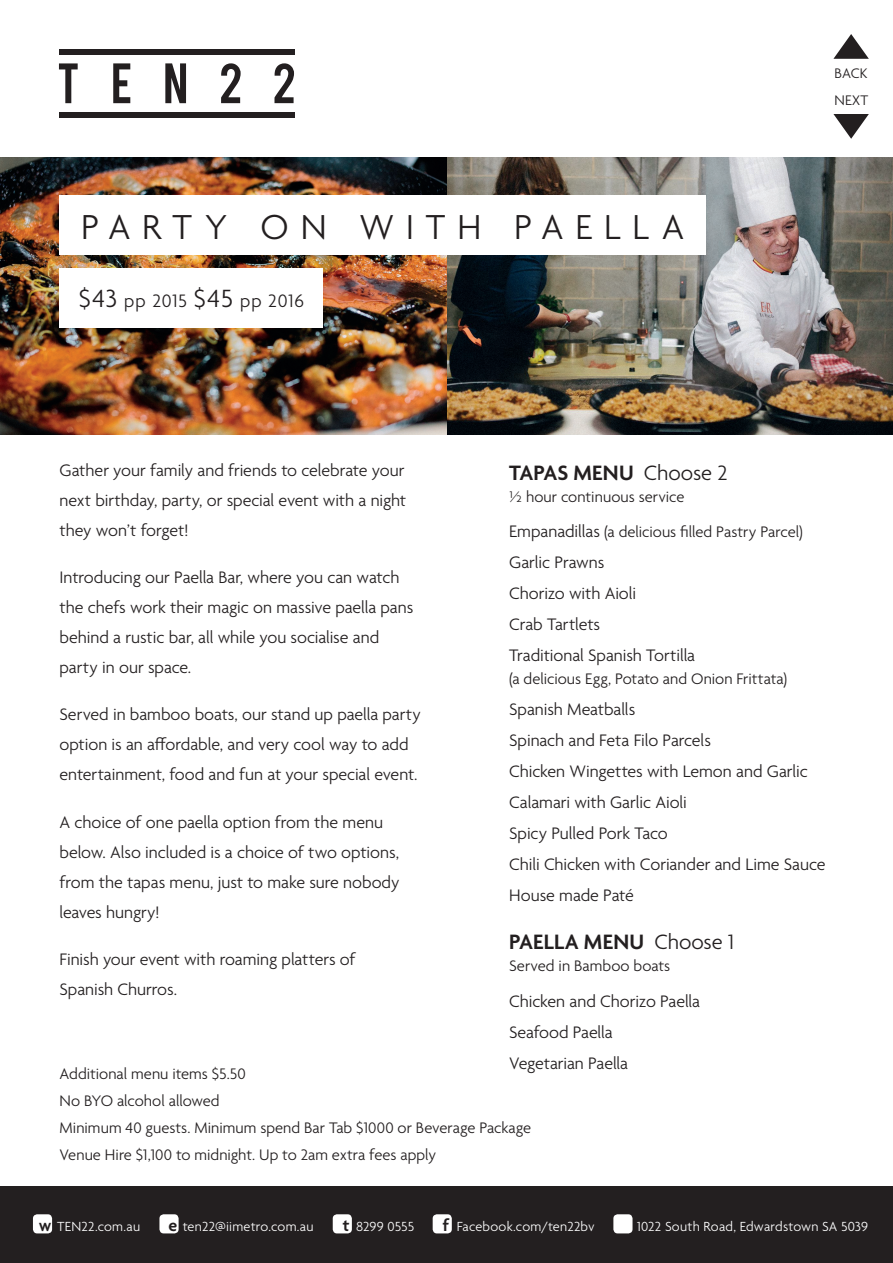
<style>
.page{position:relative;width:893px;height:1263px;background:#fff}
.page>*{position:absolute;margin:0;border:0;box-sizing:border-box;transform-origin:0 0}
.t1{font:300 37.5px "Agenda";letter-spacing:.315em;color:#231f20}
.t2{font:600 22.5px "Agenda";color:#231f20}
.t3{font:300 22.5px "Agenda";letter-spacing:-.005em;color:#231f20}
.t4{font:300 19.5px "Agenda";letter-spacing:.04em;color:#231f20}
.t5{font:300 18px/31px "Agenda";letter-spacing:-.005em;color:#231f20}
.t6{font:600 18px "Agenda";color:#231f20}
.t7{font:300 16.5px/27px "Agenda";letter-spacing:.005em;color:#231f20}
.t8{font:300 15px/26.7px "Agenda";color:#231f20}
.t9{font:300 14.25px "Agenda";letter-spacing:.015em;color:#fff}
.s1{font-size:27px}
.s2{font-weight:300}
.s3{font-size:18px}
</style>
<div class="page">
<div style="left:0;top:1186px;width:893px;height:77px;background:#231f20"></div>
<div style="left:33px;top:1214px;width:19px;height:19px;background:#fff;border-radius:4px"></div>
<div style="left:159px;top:1214px;width:20px;height:19px;background:#fff;border-radius:4px"></div>
<div style="left:333px;top:1214px;width:19px;height:19px;background:#fff;border-radius:4px"></div>
<div style="left:433px;top:1214px;width:19px;height:19px;background:#fff;border-radius:4px"></div>
<div style="left:613px;top:1214px;width:19px;height:19px;background:#fff;border-radius:4px"></div>
<svg style="left:833px;top:34px;width:36px;height:25px"></svg>
<svg style="left:833px;top:114px;width:36px;height:25px"></svg>
<svg style="left:59px;top:63px;width:19px;height:40px"></svg>
<svg style="left:113px;top:63px;width:17px;height:40px"></svg>
<svg style="left:165px;top:63px;width:21px;height:40px"></svg>
<svg style="left:221px;top:63px;width:20px;height:40px"></svg>
<svg style="left:274px;top:63px;width:20px;height:40px"></svg>
<div style="left:59px;top:49px;width:235px;height:5px;background:#231f20"></div>
<div style="left:59px;top:113px;width:235px;height:5px;background:#231f20"></div>
<img style="left:446px;top:158px;width:447px;height:276px">
<img style="left:0;top:158px;width:446px;height:276px">
<div style="left:60px;top:196px;width:646px;height:59px;background:#fff"></div>
<div style="left:60px;top:268px;width:263px;height:59px;background:#fff"></div>
<h1 class="t1" style="left:81px;top:207px;width:599px">PARTY ON wit h pa ella</h1>
<p class="t4" style="left:79px;top:291px;width:227px"><span class="s1">$43</span> pp 2015 <span class="s1">$45</span> pp 2016</p>
<p class="t8" style="left:835px;top:61px;width:35px">BACK<br>NEXT</p>
<p class="t5" style="left:60px;top:457px;width:348px;line-height:30px;text-align:justify">Gather your family and friends to celebrate your next birthday, party, or special event with a night they won’t forget!</p>
<p class="t5" style="left:60px;top:564px;width:355px;line-height:30px">I ntroducing our Paella Bar, where you can watch the chefs work their magic on massive paella pans behind a rustic bar, all while you socialise and party in our space.</p>
<p class="t5" style="left:60px;top:701px;width:363px;line-height:30px">Served in bamboo boats, our stand up paella party option is an affordable, and very cool way to add entertainment, food and fun at your special event.</p>
<p class="t5" style="left:60px;top:808px;width:341px;line-height:30px">A choice of one paella option from the menu below. Also included is a choice of two options, from the tapas menu, just to make sure nobody leaves hungry!</p>
<p class="t5" style="left:60px;top:945px;width:298px;line-height:30px">Finish your event with roaming platters of<br>Spanish Churros.</p>
<p class="t2" style="left:509px;top:460px;width:220px">TAPAS MENU <span class="s2">Choose 2</span></p>
<p class="t7" style="left:509px;top:480px;width:295px;line-height:35.2px">½ hour continuous service<br><span class="s3">Empanadillas</span> (a delicious filled Pastry Parcel)</p>
<p class="t5" style="left:509px;top:548px;width:187px">Garlic Prawns<br>Chorizo with Aioli<br>Crab Tartlets<br>Traditional Spanish Tortilla</p>
<p class="t7" style="left:509px;top:666px;width:280px">(a delicious Egg, Potato and Onion Frittata)</p>
<p class="t5" style="left:509px;top:695px;width:318px">Spanish Meatballs<br>Spinach and Feta Filo Parcels<br>Chicken Wingettes with Lemon and Garlic<br>Calamari with Garlic Aioli<br>Spicy Pulled Pork Taco<br>Chili Chicken with Coriander and Lime Sauce<br>House made Paté</p>
<p class="t2" style="left:509px;top:930px;width:98px">PAELLA MENU</p>
<p class="t3" style="left:654px;top:930px;width:81px">Choose 1</p>
<p class="t7" style="left:509px;top:954px;width:162px">Served in Bamboo boats</p>
<p class="t5" style="left:509px;top:986px;width:192px">Chicken and Chorizo Paella<br>Seafood Paella<br>Vegetarian Paella</p>
<p class="t7" style="left:60px;top:1061px;width:473px">Additional menu items $5.50<br>No BYO alcohol allowed<br>Minimum 40 guests. Minimum spend Bar Tab $1000 or Beverage Package Venue Hire $1,100 to midnight. Up to 2am extra fees apply</p>
<p class="t6" style="left:39px;top:1216px;width:14px">W</p>
<p class="t6" style="left:169px;top:1216px;width:10px">E</p>
<p class="t6" style="left:343px;top:1216px;width:8px">T</p>
<p class="t6" style="left:443px;top:1216px;width:8px">F</p>
<p class="t9" style="left:57px;top:1218px;width:84px">TEN22.com.au</p>
<p class="t9" style="left:183px;top:1218px;width:132px">ten22@iimetro.com.au</p>
<p class="t9" style="left:356px;top:1218px;width:60px">8299 0555</p>
<p class="t9" style="left:457px;top:1218px;width:139px">Facebook.com/ten22bv</p>
<p class="t9" style="left:637px;top:1218px;width:232px">1022 South Road, Edwardstown SA 5039</p>
</div>
